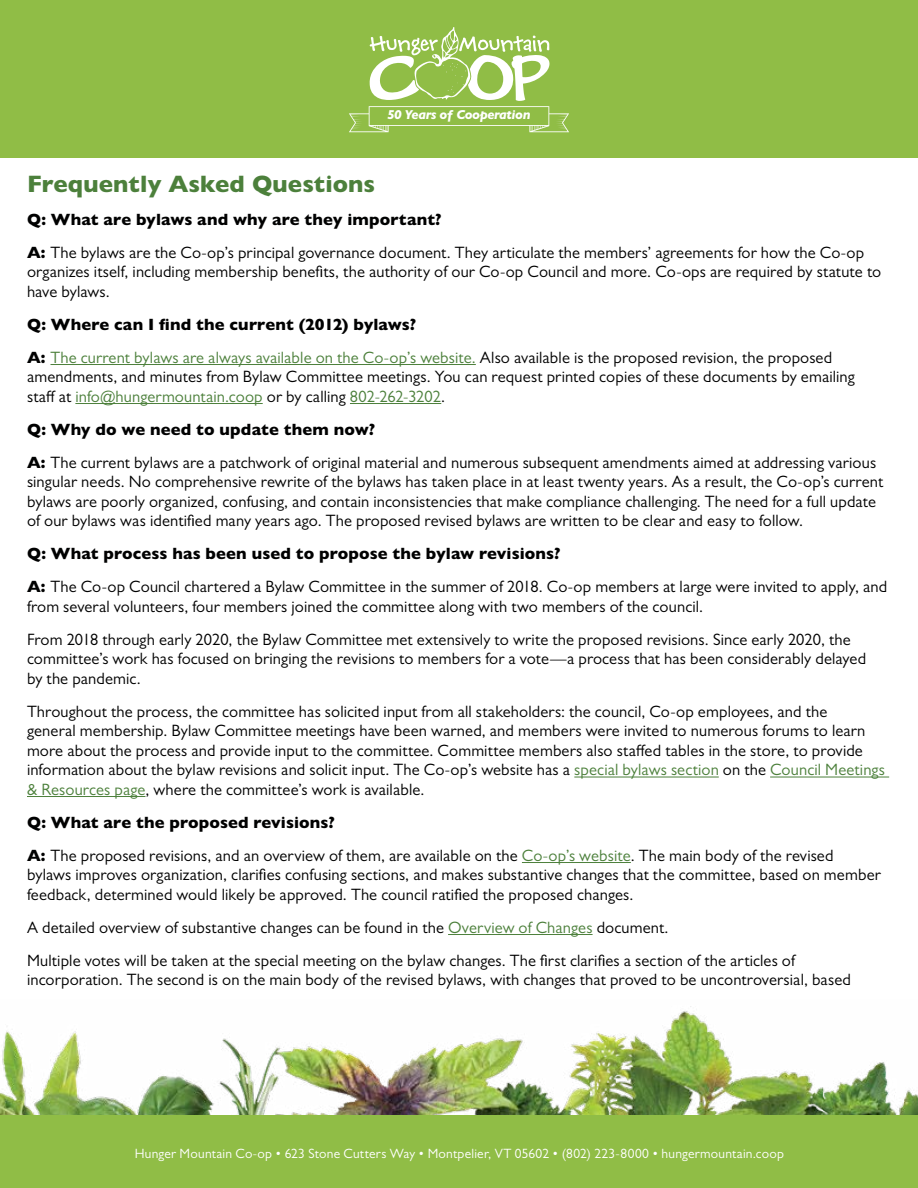
<style>
.page{position:relative;width:918px;height:1188px;background:#fff}
.page>*{position:absolute;margin:0;border:0;box-sizing:border-box;transform-origin:0 0}
.t1{font:800 24px "Gill Sans MT Std";letter-spacing:.005em;color:#4c803b}
.t2{font:16.5px/19.5px "Gill Sans MT Std";letter-spacing:.01em;color:#000101}
.t3{font:16.5px/33px "Gill Sans MT Std";letter-spacing:.01em;color:#4c803b}
.t4{font:13.5px "Gill Sans MT Std";letter-spacing:.015em;color:#fff}
.t5{font:italic 800 13.05px "Gill Sans MT Std";letter-spacing:-.03em;color:#fff}
.s1{font-weight:800}
.s2{font-weight:800;color:#000101}
.s3{color:#000101}
.s4{color:#4c803b}
</style>
<div class="page">
<img style="left:0;top:1006px;width:918px;height:109px">
<div style="left:0;top:1115px;width:918px;height:73px;background:#90bd46"></div>
<div style="left:0;top:0;width:918px;height:158px;background:#90bd46"></div>
<svg style="left:349px;top:27px;width:220px;height:105px"></svg>
<hr style="left:50px;top:364px;width:426px;height:1px;background:#4c803b">
<hr style="left:75px;top:403px;width:188px;height:1px;background:#4c803b">
<hr style="left:350px;top:403px;width:91px;height:1px;background:#4c803b">
<hr style="left:574px;top:777px;width:145px;height:1px;background:#4c803b">
<hr style="left:770px;top:777px;width:119px;height:1px;background:#4c803b">
<hr style="left:27px;top:796px;width:118px;height:1px;background:#4c803b">
<hr style="left:522px;top:862px;width:109px;height:1px;background:#4c803b">
<hr style="left:448px;top:934px;width:145px;height:1px;background:#4c803b">
<p class="t5" style="left:387px;top:107px;width:145px">50 Years of Cooperation</p>
<h1 class="t1" style="left:27px;top:170px;width:350px">Frequently Asked Questions</h1>
<p class="t2" style="left:27px;top:203px;width:839px;line-height:33px"><span class="s1">Q: What are bylaws and why are they important?<br>A:</span> The bylaws are the Co-op’s principal governance document. They articulate the members’ agreements for how the Co-op</p>
<p class="t2" style="left:27px;top:262px;width:856px">organizes itself, including membership benefits, the authority of our Co-op Council and more. Co-ops are required by statute to have bylaws.</p>
<p class="t3" style="left:27px;top:308px;width:807px"><span class="s2">Q: Where can I find the current (2012) bylaws?<br>A:</span> The current bylaws are always available on the Co-op’s website. <span class="s3">Also available is the proposed revision, the proposed</span></p>
<p class="t2" style="left:27px;top:367px;width:829px">amendments, and minutes from Bylaw Committee meetings. You can request printed copies of these documents by emailing staff at <span class="s4">info@hungermountain.coop</span> or by calling <span class="s4">802-262-3202</span>.</p>
<p class="t2" style="left:27px;top:413px;width:851px;line-height:33px"><span class="s1">Q: Why do we need to update them now?<br>A:</span> The current bylaws are a patchwork of original material and numerous subsequent amendments aimed at addressing various</p>
<p class="t2" style="left:27px;top:472px;width:858px">singular needs. No comprehensive rewrite of the bylaws has taken place in at least twenty years. As a result, the Co-op’s current bylaws are poorly organized, confusing, and contain inconsistencies that make compliance challenging. The need for a full update of our bylaws was identified many years ago. The proposed revised bylaws are written to be clear and easy to follow.</p>
<p class="t2" style="left:27px;top:537px;width:862px;line-height:33px"><span class="s1">Q: What process has been used to propose the bylaw revisions?<br>A:</span> The Co-op Council chartered a Bylaw Committee in the summer of 2018. Co-op members at large were invited to apply, and</p>
<p class="t2" style="left:27px;top:590px;width:825px;line-height:33px">from several volunteers, four members joined the committee along with two members of the council.<br>From 2018 through early 2020, the Bylaw Committee met extensively to write the proposed revisions. Since early 2020, the</p>
<p class="t2" style="left:27px;top:649px;width:841px">committee’s work has focused on bringing the revisions to members for a vote—a process that has been considerably delayed by the pandemic.</p>
<p class="t2" style="left:27px;top:702px;width:860px">Throughout the process, the committee has solicited input from all stakeholders: the council, Co-op employees, and the<br>general membership. Bylaw Committee meetings have been warned, and members were invited to numerous forums to learn more about the process and provide input to the committee. Committee members also staffed tables in the store, to provide information about the bylaw revisions and solicit input. The Co-op’s website has a <span class="s4">special bylaws section</span> on the <span class="s4">Council Meetings &amp; Resources page</span>, where the committee’s work is available.</p>
<p class="t2" style="left:27px;top:806px;width:808px;line-height:33px"><span class="s1">Q: What are the proposed revisions?<br>A:</span> The proposed revisions, and an overview of them, are available on the <span class="s4">Co-op’s website</span>. The main body of the revised</p>
<p class="t2" style="left:27px;top:865px;width:855px">bylaws improves organization, clarifies confusing sections, and makes substantive changes that the committee, based on member feedback, determined would likely be approved. The council ratified the proposed changes.</p>
<p class="t2" style="left:27px;top:911px;width:770px;line-height:33px">A detailed overview of substantive changes can be found in the <span class="s4">Overview of Changes</span> document.<br>Multiple votes will be taken at the special meeting on the bylaw changes. The first clarifies a section of the articles of</p>
<p class="t2" style="left:27px;top:970px;width:825px">incorporation. The second is on the main body of the revised bylaws, with changes that proved to be uncontroversial, based</p>
<p class="t4" style="left:135px;top:1146px;width:651px">Hunger Mountain Co-op • 623 Stone Cutters Way • Montpelier, VT 05602 • (802) 223-8000 • hungermountain.coop</p>
</div>
